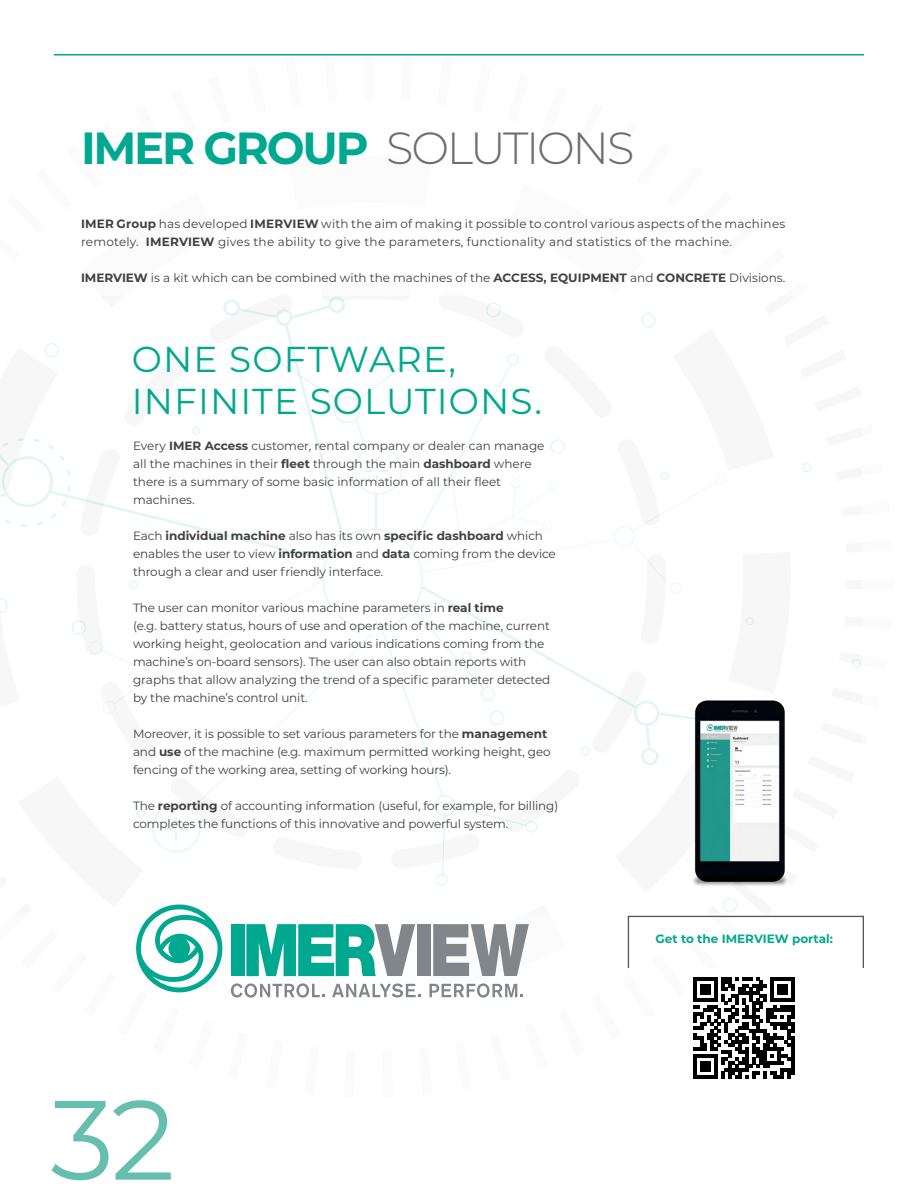
<style>
.page{position:relative;width:918px;height:1188px;background:#fff}
.page>*{position:absolute;margin:0;border:0;box-sizing:border-box;transform-origin:0 0}
.t1{font:112.5px "Montserrat";color:#66beae}
.t2{font:700 45px "Montserrat";letter-spacing:-.05em;color:#00a88f}
.t3{font:36px/42px "Montserrat";letter-spacing:.03em;color:#00a88f}
.t4{font:12px/18px "Montserrat";letter-spacing:-.01em;color:#414042}
.t5{font:12px/18px "Montserrat";letter-spacing:.02em;color:#414042}
.t6{font:700 12px "Montserrat";color:#00a88f}
.s1{font-weight:300;color:#6d6e71}
.s2{font-weight:700}
</style>
<div class="page">
<svg style="left:852px;top:659px;width:9px;height:9px"></svg>
<svg style="left:723px;top:908px;width:13px;height:4px"></svg>
<svg style="left:802px;top:463px;width:10px;height:9px"></svg>
<svg style="left:0;top:296px;width:754px;height:590px"></svg>
<div style="left:231px;top:924px;width:13px;height:52px;background:#00a88f"></div>
<svg style="left:246px;top:924px;width:169px;height:52px"></svg>
<div style="left:418px;top:924px;width:13px;height:52px;background:#808689"></div>
<svg style="left:433px;top:924px;width:96px;height:52px"></svg>
<svg style="left:231px;top:983px;width:94px;height:15px"></svg>
<svg style="left:332px;top:983px;width:89px;height:15px"></svg>
<svg style="left:429px;top:983px;width:94px;height:15px"></svg>
<svg style="left:136px;top:904px;width:86px;height:88px"></svg>
<img style="left:679px;top:680px;width:109px;height:228px">
<div style="left:628px;top:916px;width:236px;height:53px;border:1px solid #58595b"></div>
<svg style="left:693px;top:977px;width:101px;height:102px"></svg>
<hr style="left:54px;top:54px;width:810px;height:2px;background:#00a88f">
<h2 class="t2" style="left:81px;top:116px;width:555px">IMER GROUP <span class="s1">SOLUTIONS</span></h2>
<p class="t5" style="left:81px;top:214px;width:706px"><span class="s2">IMER Group</span> has developed <span class="s2">IMERVIEW</span> with the aim of making it possible to control various aspects of the machines remotely. <span class="s2">IMERVIEW</span> gives the ability to give the parameters, functionality and statistics of the machine.</p>
<p class="t4" style="left:81px;top:268px;width:706px"><span class="s2">IMERVIEW</span> is a kit which can be combined with the machines of the <span class="s2">ACCESS, EQUIPMENT</span> and <span class="s2">CONCRETE</span> Divisions.</p>
<h3 class="t3" style="left:132px;top:337px;width:412px">ONE SOFTWARE,<br>INFINITE SOLUTIONS.</h3>
<p class="t4" style="left:133px;top:437px;width:413px">Every <span class="s2">IMER Access</span> customer, rental company or dealer can manage all the machines in their <span class="s2">fleet</span> through the main <span class="s2">dashboard</span> where there is a summary of some basic information of all their fleet machines.</p>
<p class="t4" style="left:133px;top:527px;width:424px">Each <span class="s2">individual machine</span> also has its own <span class="s2">specific dashboard</span> which enables the user to view <span class="s2">information</span> and <span class="s2">data</span> coming from the device through a clear and user friendly interface.</p>
<p class="t4" style="left:133px;top:599px;width:419px">The user can monitor various machine parameters in <span class="s2">real time<br></span>(e.g. battery status, hours of use and operation of the machine, current working height, geolocation and various indications coming from the machine’s on-board sensors). The user can also obtain reports with graphs that allow analyzing the trend of a specific parameter detected by the machine’s control unit.</p>
<p class="t4" style="left:133px;top:725px;width:419px">Moreover, it is possible to set various parameters for the <span class="s2">management </span>and <span class="s2">use</span> of the machine (e.g. maximum permitted working height, geo fencing of the working area, setting of working hours).</p>
<p class="t4" style="left:133px;top:797px;width:427px">The <span class="s2">reporting</span> of accounting information (useful, for example, for billing) completes the functions of this innovative and powerful system.</p>
<h1 class="t1" style="left:51px;top:1062px;width:126px">32</h1>
<p class="t6" style="left:656px;top:930px;width:179px">Get to the IMERVIEW portal:</p>
</div>
